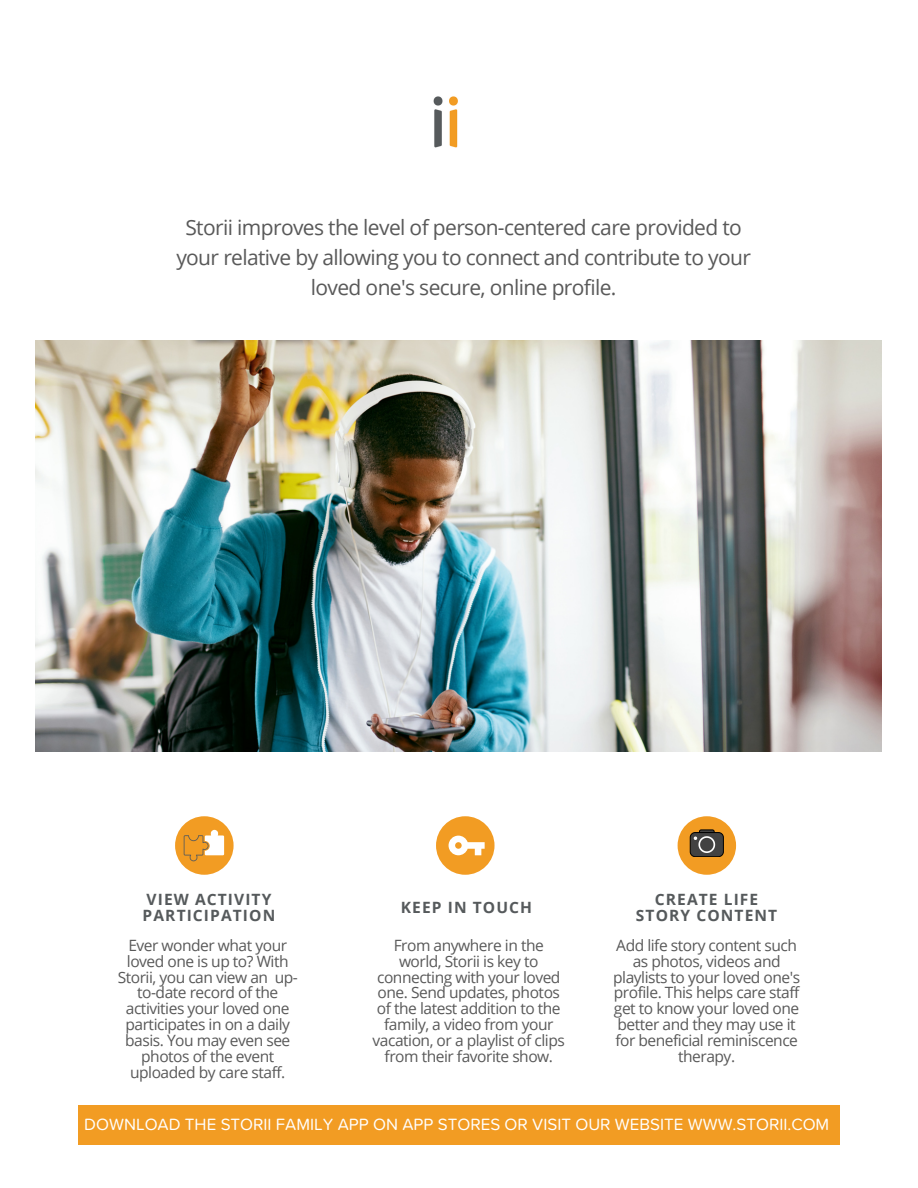
<style>
.page{position:relative;width:918px;height:1188px;background:#fff}
.page>*{position:absolute;margin:0;border:0;box-sizing:border-box;transform-origin:0 0}
.t1{font:21px/30.3px "Open Sans";letter-spacing:-.03em;color:#595959;text-align:center}
.t2{font:16.95px "Proxima Soft";letter-spacing:-.35em;color:#fff}
.t3{font:15.6px/15.9px "Open Sans";letter-spacing:-.03em;color:#595959;text-align:center}
.t4{font:700 15.6px/15.9px "Open Sans";letter-spacing:.07em;color:#565a5c}
</style>
<div class="page">
<img style="left:36px;top:341px;width:846px;height:410px">
<img style="left:433px;top:96px;width:25px;height:52px">
<div style="left:175px;top:816px;width:59px;height:59px;background:#f29c23;border-radius:50%"></div>
<div style="left:436px;top:816px;width:59px;height:59px;background:#f29c23;border-radius:50%"></div>
<div style="left:678px;top:816px;width:58px;height:59px;background:#f29c23;border-radius:50%"></div>
<svg style="left:690px;top:830px;width:34px;height:27px"></svg>
<svg style="left:184px;top:830px;width:40px;height:31px"></svg>
<svg style="left:449px;top:836px;width:36px;height:19px"></svg>
<div style="left:78px;top:1105px;width:762px;height:40px;background:#f29c23"></div>
<h1 class="t1" style="left:176px;top:211px;width:576px">Storii improves the level of person-centered care provided to your relative by allowing you to connect and contribute to your loved one's secure, online profile.</h1>
<p class="t4" style="left:143px;top:891px;width:134px">VIEW ACTIVITY<br>PARTICIPATION</p>
<p class="t4" style="left:636px;top:891px;width:143px;text-align:center">CREATE LIFE<br>STORY CONTENT</p>
<p class="t3" style="left:118px;top:937px;width:182px">Ever wonder what your loved one is up to? With<br>Storii, you can view an up&shy;to-date record of the activities your loved one participates in on a daily basis. You may even see photos of the event uploaded by care staff.</p>
<p class="t3" style="left:613px;top:937px;width:189px">Add life story content such as photos, videos and playlists to your loved one's profile. This helps care staff get to know your loved one better and they may use it for beneficial reminiscence therapy.</p>
<p class="t4" style="left:401px;top:899px;width:133px">KEEP IN TOUCH</p>
<p class="t3" style="left:373px;top:937px;width:194px">From anywhere in the world, Storii is key to connecting with your loved one. Send updates, photos of the latest addition to the family, a video from your vacation, or a playlist of clips from their favorite show.</p>
<p class="t2" style="left:84px;top:1117px;width:747px">D O W N LDOOAWD NTLHOEASDT OT HR EI I FAAPMP IOL YR AVPI SPI TOONUARP WP ES BT OS IRT E ST O RS VT AI SYI TCOOUNRNWE CETBESDI T -E SWT OWRWI I . SCTOOMR I I . C O M</p>
</div>
